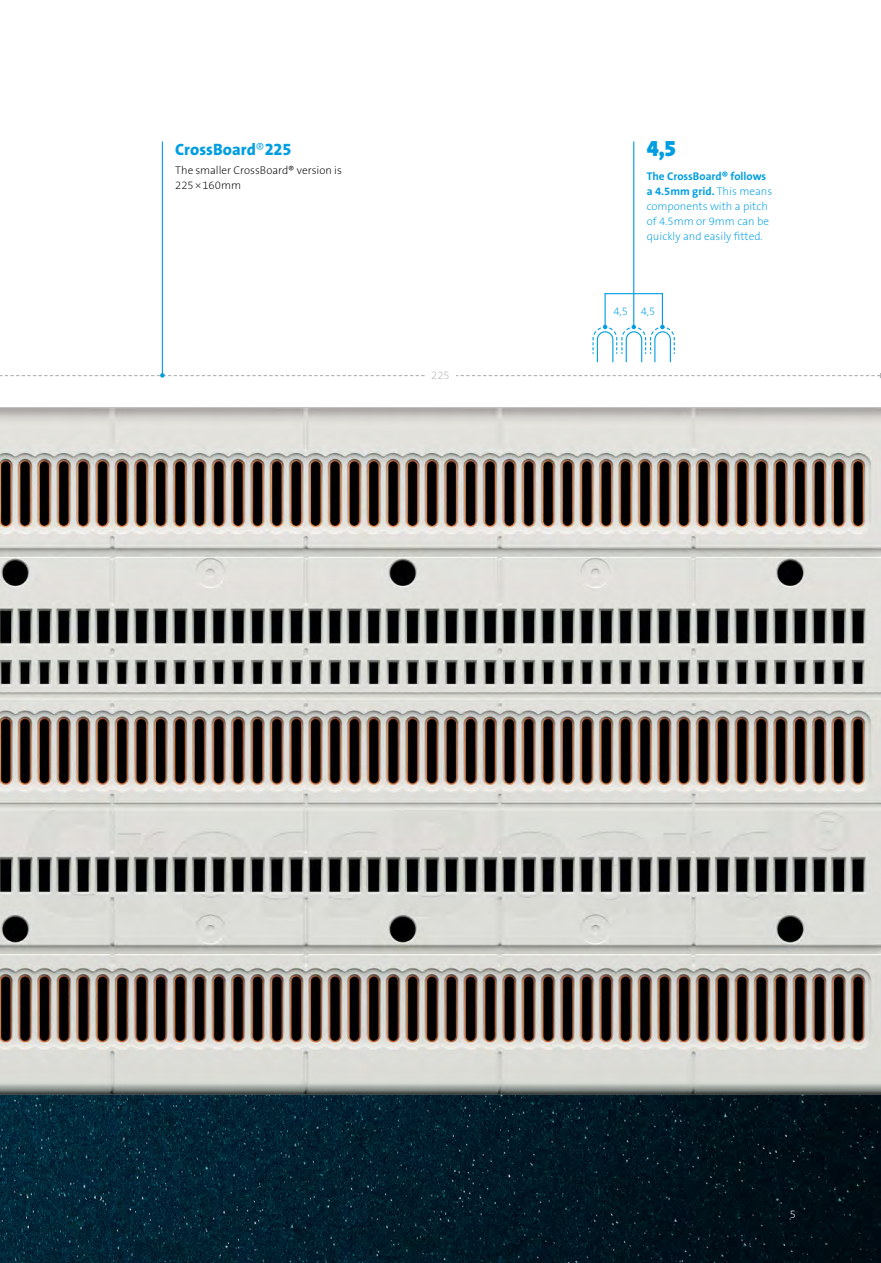
<style>
.page{position:relative;width:881px;height:1263px;background:#fff}
.page>*{position:absolute;margin:0;border:0;box-sizing:border-box;transform-origin:0 0}
.t1{font:900 22.05px "The Sans B Plus W9";color:#009ee0}
.t2{font:800 16.5px "The Sans B Plus W8";color:#009ee0}
.t3{font:200 11.25px/15px "The Sans B Plus W2";color:#009ee0;text-align:justify}
.t4{font:700 11.25px/15px "The Sans B Plus W7";color:#009ee0}
.t5{font:200 11.25px/15px "The Sans B Plus W2";letter-spacing:-.005em;color:#000}
.t6{font:200 11.25px "The Sans B Plus W2";color:#b1b3b4}
.t7{font:200 11.25px "The Sans B Plus W2";color:#fff}
.s1{font-family:"The Sans B Plus W2";font-weight:200}
</style>
<div class="page">
<img style="left:0;top:1104px;width:880px;height:159px">
<img style="left:0;top:407px;width:880px;height:697px">
<hr style="left:162px;top:141px;width:1px;height:234px;background:#009ee0">
<svg style="left:0;top:373px;width:880px;height:5px"></svg>
<hr style="left:633px;top:141px;width:1px;height:153px;background:#009ee0">
<hr style="left:604px;top:293px;width:58px;height:1px;background:#009ee0">
<hr style="left:604px;top:293px;width:1px;height:34px;background:#009ee0">
<hr style="left:661px;top:293px;width:1px;height:34px;background:#009ee0">
<hr style="left:633px;top:293px;width:1px;height:34px;background:#009ee0">
<svg style="left:592px;top:325px;width:83px;height:38px"></svg>
<h2 class="t2" style="left:175px;top:139px;width:118px">CrossBoard<span class="s1">®</span>225</h2>
<p class="t5" style="left:175px;top:163px;width:168px">The smaller CrossBoard® version is<br>225×160mm</p>
<p class="t6" style="left:431px;top:368px;width:20px">225</p>
<h1 class="t1" style="left:646px;top:135px;width:31px">4,5</h1>
<p class="t4" style="left:646px;top:168px;width:127px">The CrossBoard® follows a 4.5mm grid. <span class="s1">This means</span></p>
<p class="t3" style="left:646px;top:198px;width:124px">components with a pitch of 4.5mm or 9mm can be quickly and easily fitted.</p>
<p class="t3" style="left:613px;top:304px;width:44px">4,5 4,5</p>
<p class="t7" style="left:789px;top:1207px;width:8px">5</p>
</div>
